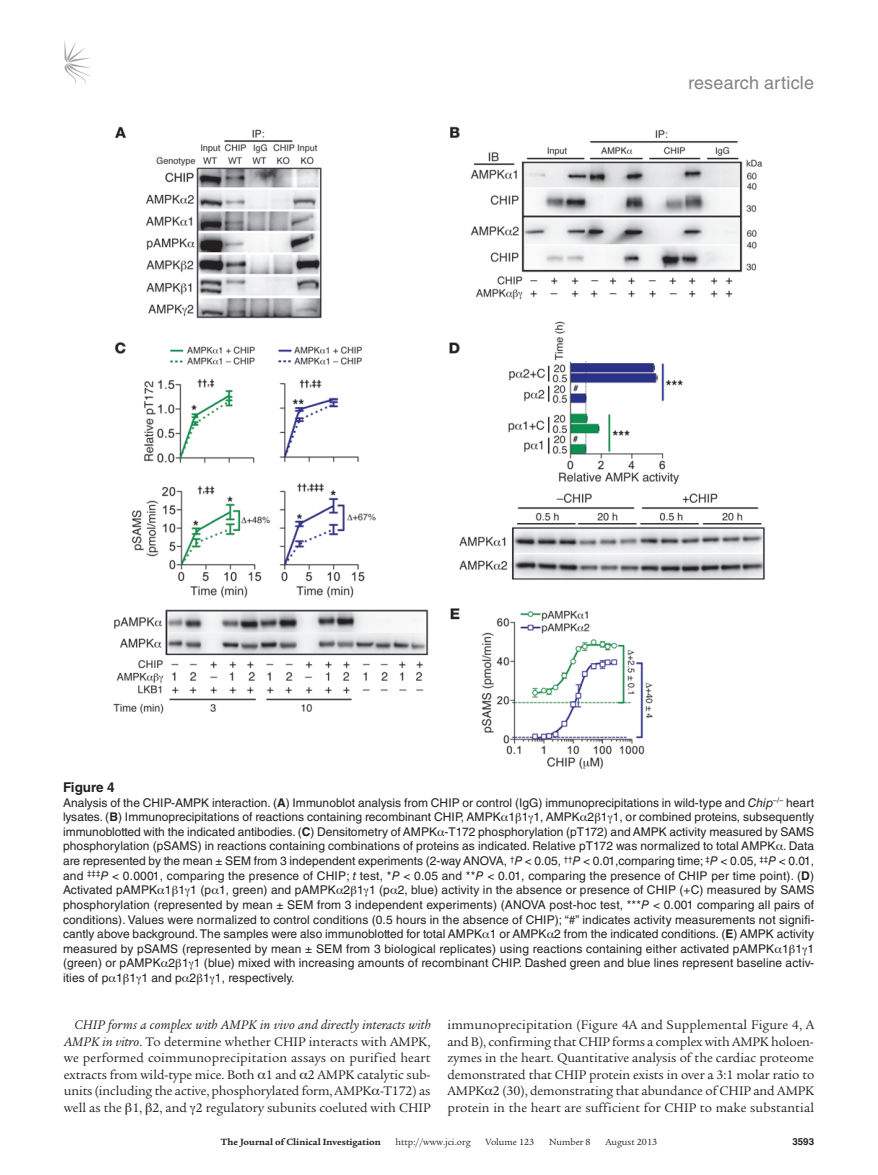
<style>
.page{position:relative;width:878px;height:1175px;background:#fff}
.page>*{position:absolute;margin:0;border:0;box-sizing:border-box;transform-origin:0 0}
.t1{font:18px "Helvetica LT Std";letter-spacing:.01em;color:#808285}
.t2{font:13.5px/16.5px "Legacy Serif Std";color:#231f20;text-align:justify}
.t3{font:700 13.5px "Helvetica LT Std";color:#231f20}
.t4{font:12px/14.7px "Helvetica LT Std";letter-spacing:.01em;color:#231f20;text-align:justify}
.t5{font:9.75px "Legacy Serif Std";color:#231f20}
.t6{font:700 9.75px "Legacy Serif Std";color:#231f20}
.t7{font:700 9.75px "Helvetica LT Std";color:#231f20}
.s1{font-weight:700}
.s2{font-style:italic}
</style>
<div class="page">
<svg style="left:64px;top:40px;width:27px;height:45px"></svg>
<img style="left:113px;top:126px;width:652px;height:643px">
<h1 class="t1" style="left:688px;top:73px;width:127px">research article</h1>
<p class="t3" style="left:63px;top:779px;width:53px">Figure 4</p>
<p class="t4" style="left:63px;top:795px;width:753px">Analysis of the CHIP-AMPK interaction. (<span class="s1">A</span>) Immunoblot analysis from CHIP or control (IgG) immunoprecipitations in wild-type and <span class="s2">Chip</span><sup>–/–</sup> heart lysates. (<span class="s1">B</span>) Immunoprecipitations of reactions containing recombinant CHIP, AMPK 1 1 1, AMPK 2 1 1, or combined proteins, subsequently immunoblotted with the indicated antibodies. (<span class="s1">C</span>) Densitometry of AMPK -T172 phosphorylation (pT172) and AMPK activity measured by SAMS phosphorylation (pSAMS) in reactions containing combinations of proteins as indicated. Relative pT172 was normalized to total AMPK . Data are represented by the mean ± SEM from 3 independent experiments (2-way ANOVA, <sup>†</sup><span class="s2">P</span> &lt; 0.05, <sup>††</sup><span class="s2">P</span> &lt; 0.01,comparing time; <sup>‡</sup><span class="s2">P</span> &lt; 0.05, <sup>‡‡</sup><span class="s2">P</span> &lt; 0.01, and <sup>‡‡‡</sup><span class="s2">P</span> &lt; 0.0001, comparing the presence of CHIP; <span class="s2">t</span> test, *<span class="s2">P</span> &lt; 0.05 and **<span class="s2">P</span> &lt; 0.01, comparing the presence of CHIP per time point). (<span class="s1">D</span>)<br>Activated pAMPK 1 1 1 (p 1, green) and pAMPK 2 1 1 (p 2, blue) activity in the absence or presence of CHIP (+C) measured by SAMS phosphorylation (represented by mean ± SEM from 3 independent experiments) (ANOVA post-hoc test, ***<span class="s2">P</span> &lt; 0.001 comparing all pairs of conditions). Values were normalized to control conditions (0.5 hours in the absence of CHIP); “#” indicates activity measurements not signifi&shy;cantly above background. The samples were also immunoblotted for total AMPK 1 or AMPK 2 from the indicated conditions. (<span class="s1">E</span>) AMPK activity measured by pSAMS (represented by mean ± SEM from 3 biological replicates) using reactions containing either activated pAMPK 1 1 1 (green) or pAMPK 2 1 1 (blue) mixed with increasing amounts of recombinant CHIP. Dashed green and blue lines represent baseline activ&shy;ities of p 1 1 1 and p 2 1 1, respectively.</p>
<p class="t2" style="left:64px;top:1016px;width:368px;text-indent:11px"><span class="s2">CHIP forms a complex with AMPK in vivo and directly interacts with AMPK in vitro</span>. To determine whether CHIP interacts with AMPK, we performed coimmunoprecipitation assays on purified heart extracts from wild-type mice. Both 1 and 2 AMPK catalytic sub&shy;units (including the active, phosphorylated form, AMPK -T172) as well as the 1, 2, and 2 regulatory subunits coeluted with CHIP</p>
<p class="t2" style="left:447px;top:1016px;width:368px">immunoprecipitation (Figure 4A and Supplemental Figure 4, A and B), confirming that CHIP forms a complex with AMPK holoen&shy;zymes in the heart. Quantitative analysis of the cardiac proteome demonstrated that CHIP protein exists in over a 3:1 molar ratio to AMPK 2 (30), demonstrating that abundance of CHIP and AMPK protein in the heart are sufficient for CHIP to make substantial</p>
<p class="t6" style="left:221px;top:1135px;width:161px">The Journal of Clinical Investigation</p>
<p class="t5" style="left:395px;top:1136px;width:77px">http://www.jci.org</p>
<p class="t5" style="left:485px;top:1136px;width:50px">Volume 123</p>
<p class="t5" style="left:549px;top:1136px;width:43px">Number 8</p>
<p class="t5" style="left:605px;top:1136px;width:53px">August 2013</p>
<p class="t7" style="left:792px;top:1135px;width:23px">3593</p>
</div>
